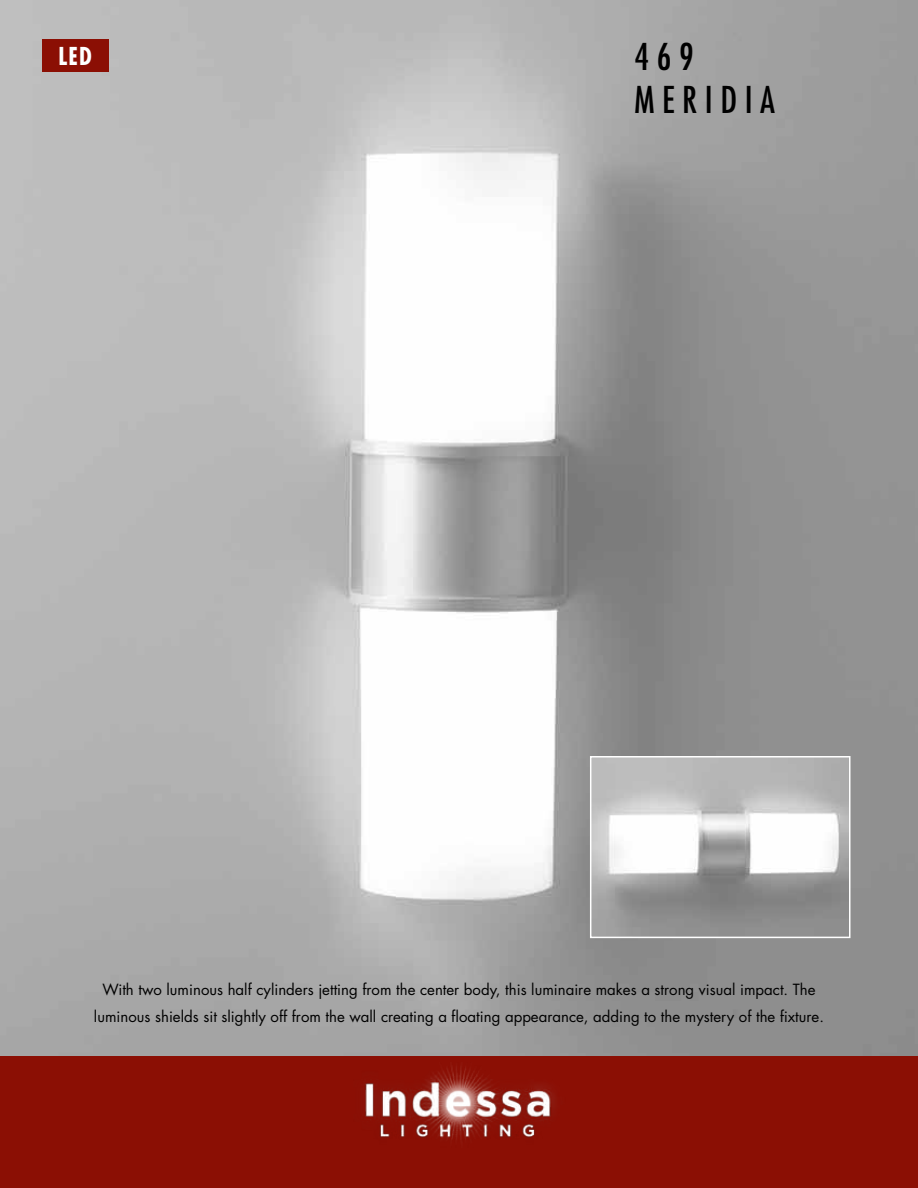
<style>
.page{position:relative;width:918px;height:1188px;background:#fff}
.page>*{position:absolute;margin:0;border:0;box-sizing:border-box;transform-origin:0 0}
.t1{font:condensed 36px/43.2px "Futura Std";letter-spacing:.21em;color:#000}
.t2{font:700 condensed 24px "Futura Std";color:#fff}
.t3{font:15px/27px "Futura Std";color:#000;text-align:center}
</style>
<div class="page">
<img style="left:0;top:0;width:918px;height:1057px">
<img style="left:593px;top:759px;width:254px;height:176px">
<div style="left:590px;top:756px;width:260px;height:182px;border:2px solid #fff"></div>
<div style="left:0;top:1057px;width:918px;height:131px;background:#8b0f04"></div>
<img style="left:345px;top:1037px;width:227px;height:102px">
<div style="left:42px;top:40px;width:67px;height:32px;background:#8b0f04"></div>
<h2 class="t2" style="left:58px;top:41px;width:35px">LED</h2>
<h1 class="t1" style="left:634px;top:35px;width:142px">469<br>MERIDIA</h1>
<p class="t3" style="left:94px;top:976px;width:732px">With two luminous half cylinders jetting from the center body, this luminaire makes a strong visual impact. The luminous shields sit slightly off from the wall creating a floating appearance, adding to the mystery of the fixture.</p>
</div>
